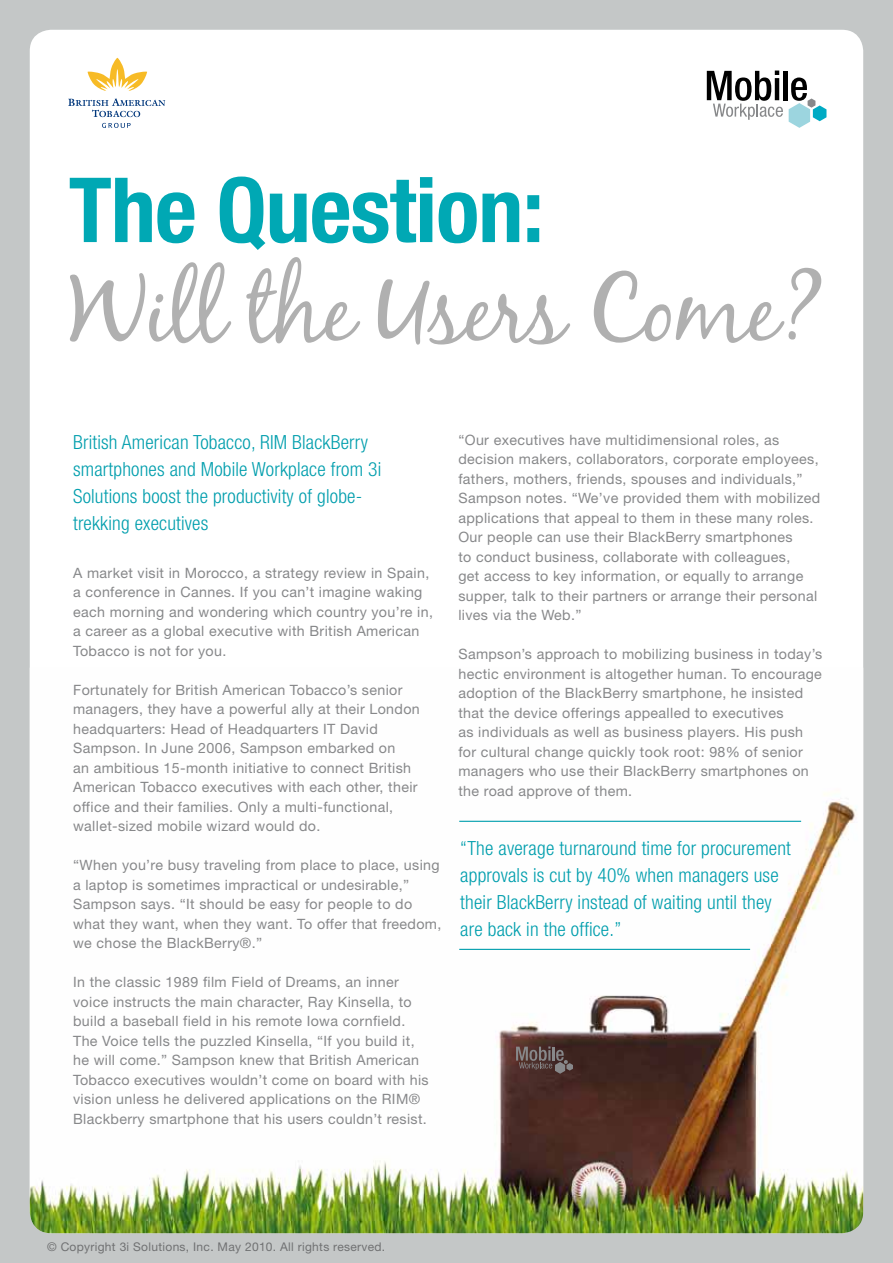
<style>
.page{position:relative;width:893px;height:1263px;background:#c4c7c7}
.page>*{position:absolute;margin:0;border:0;box-sizing:border-box;transform-origin:0 0}
.t1{font:93px "Black Jack";letter-spacing:-.01em;color:#b0b0b0}
.t2{font:700 condensed 90px "Helvetica Neue";letter-spacing:-.01em;color:#00a8b4}
.t3{font:300 condensed 19.5px/27px "Helvetica Neue";letter-spacing:.01em;color:#009ead}
.t4{font:14.25px/19.5px "Helvetica Neue";letter-spacing:.025em;color:#87888a}
.t5{font:12px "Helvetica Neue";letter-spacing:.025em;color:#707172}
</style>
<div class="page">
<div style="left:30px;top:30px;width:833px;height:1203px;background:#fff;border-radius:21px"></div>
<img style="left:30px;top:793px;width:833px;height:440px">
<svg style="left:88px;top:58px;width:59px;height:33px"></svg>
<svg style="left:68px;top:98px;width:97px;height:19px"></svg>
<svg style="left:102px;top:123px;width:29px;height:5px"></svg>
<hr style="left:459px;top:821px;width:342px;height:1px;background:#009ead">
<hr style="left:459px;top:949px;width:291px;height:1px;background:#009ead">
<svg style="left:707px;top:70px;width:120px;height:58px"></svg>
<svg style="left:516px;top:1046px;width:57px;height:28px;background:#5d4a48"></svg>
<h2 class="t2" style="left:69px;top:156px;width:477px">The Question:</h2>
<h1 class="t1" style="left:69px;top:253px;width:757px">Will the Users Come?</h1>
<h3 class="t3" style="left:73px;top:429px;width:310px">British American Tobacco, RIM BlackBerry smartphones and Mobile Workplace from 3i Solutions boost the productivity of globe&shy;trekking executives</h3>
<p class="t4" style="left:73px;top:563px;width:361px">A market visit in Morocco, a strategy review in Spain, a conference in Cannes. If you can’t imagine waking each morning and wondering which country you’re in, a career as a global executive with British American Tobacco is not for you.</p>
<p class="t4" style="left:73px;top:680px;width:348px">Fortunately for British American Tobacco’s senior managers, they have a powerful ally at their London headquarters: Head of Headquarters IT David Sampson. In June 2006, Sampson embarked on<br>an ambitious 15-month initiative to connect British American Tobacco executives with each other, their office and their families. Only a multi-functional, wallet-sized mobile wizard would do.</p>
<p class="t4" style="left:73px;top:855px;width:370px">“When you’re busy traveling from place to place, using a laptop is sometimes impractical or undesirable,” Sampson says. “It should be easy for people to do what they want, when they want. To offer that freedom, we chose the BlackBerry®.”</p>
<p class="t4" style="left:73px;top:972px;width:357px">In the classic 1989 film Field of Dreams, an inner voice instructs the main character, Ray Kinsella, to build a baseball field in his remote Iowa cornfield.<br>The Voice tells the puzzled Kinsella, “If you build it, he will come.” Sampson knew that British American Tobacco executives wouldn’t come on board with his vision unless he delivered applications on the RIM® Blackberry smartphone that his users couldn’t resist.</p>
<p class="t4" style="left:458px;top:430px;width:363px">“Our executives have multidimensional roles, as decision makers, collaborators, corporate employees, fathers, mothers, friends, spouses and individuals,” Sampson notes. “We’ve provided them with mobilized applications that appeal to them in these many roles.<br>Our people can use their BlackBerry smartphones<br>to conduct business, collaborate with colleagues,<br>get access to key information, or equally to arrange supper, talk to their partners or arrange their personal lives via the Web.”</p>
<p class="t4" style="left:458px;top:644px;width:365px">Sampson’s approach to mobilizing business in today’s hectic environment is altogether human. To encourage adoption of the BlackBerry smartphone, he insisted that the device offerings appealled to executives<br>as individuals as well as business players. His push for cultural change quickly took root: 98% of senior managers who use their BlackBerry smartphones on the road approve of them.</p>
<h3 class="t3" style="left:460px;top:834px;width:332px">“The average turnaround time for procurement approvals is cut by 40% when managers use their BlackBerry instead of waiting until they are back in the office.”</h3>
<p class="t5" style="left:47px;top:1240px;width:340px">© Copyright 3i Solutions, Inc. May 2010. All rights reserved.</p>
</div>
